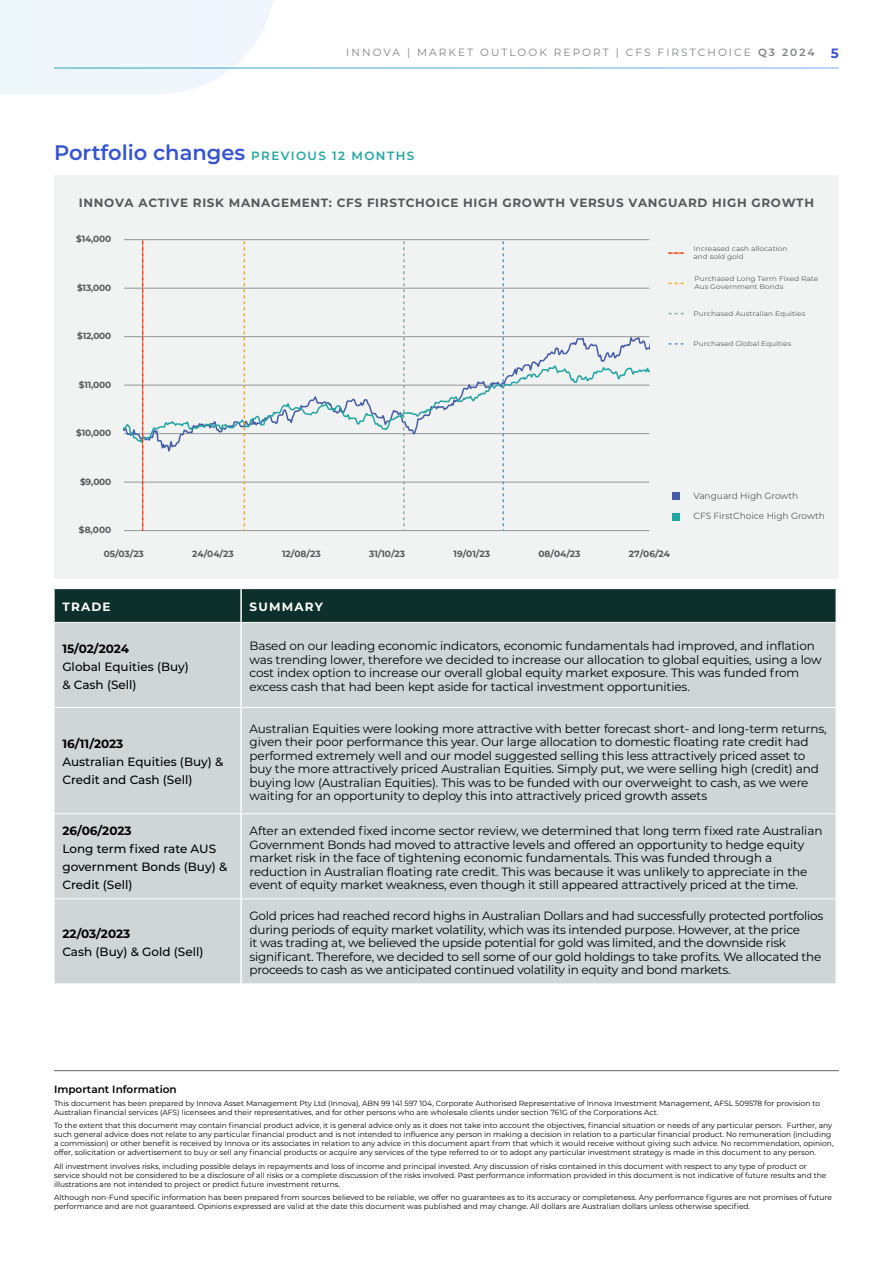
<style>
.page{position:relative;width:893px;height:1263px;background:#fff}
.page>*{position:absolute;margin:0;border:0;box-sizing:border-box;transform-origin:0 0}
.t1{font:600 21px "Montserrat";color:#3454d1}
.t2{font:12px/13.5px "Montserrat";letter-spacing:-.01em;color:#000}
.t3{font:500 12px/18px "Montserrat";color:#000}
.t4{font:700 12px "Montserrat";letter-spacing:.055em;color:#58595b}
.t5{font:700 12px "Montserrat";color:#000}
.t6{font:700 12px "Montserrat";letter-spacing:.1em;color:#fff}
.t7{font:10.5px "Montserrat";letter-spacing:.2em;color:#808284}
.t8{font:600 10.5px "Montserrat";color:#000}
.t9{font:700 9px "Montserrat";letter-spacing:-.005em;color:#58595b}
.t10{font:9px "Montserrat";color:#58595b}
.t11{font:7.5px/9px "Montserrat";color:#000}
.t12{font:6.75px/8.1px "Montserrat";color:#58595b;scale:1.1 1}
.s1{font-weight:600}
.s2{font-weight:700;font-size:13.5px;color:#3454d1}
.s3{font-size:12px;color:#22a6a3}
</style>
<div class="page">
<svg style="left:0;top:0;width:274px;height:94px"></svg>
<hr style="left:54px;top:1070px;width:785px;height:1px;background:#636466">
<div style="left:55px;top:589px;width:781px;height:33px;background:#0d302c"></div>
<div style="left:55px;top:623px;width:781px;height:360px;background:#cfd6d5"></div>
<hr style="left:55px;top:707px;width:185px;height:1px;background:#fff">
<hr style="left:242px;top:707px;width:594px;height:1px;background:#fff">
<hr style="left:55px;top:813px;width:185px;height:1px;background:#fff">
<hr style="left:242px;top:813px;width:594px;height:1px;background:#fff">
<hr style="left:55px;top:898px;width:185px;height:1px;background:#fff">
<hr style="left:242px;top:898px;width:594px;height:1px;background:#fff">
<hr style="left:240px;top:589px;width:2px;height:33px;background:#fff">
<hr style="left:240px;top:622px;width:2px;height:85px;background:#fff">
<hr style="left:240px;top:707px;width:2px;height:107px;background:#fff">
<hr style="left:240px;top:814px;width:2px;height:85px;background:#fff">
<hr style="left:240px;top:899px;width:2px;height:84px;background:#fff">
<div style="left:54px;top:175px;width:785px;height:404px;background:#f1f2f2"></div>
<svg style="left:668px;top:283px;width:16px;height:1px"></svg>
<svg style="left:668px;top:252px;width:16px;height:2px"></svg>
<svg style="left:668px;top:313px;width:16px;height:1px"></svg>
<svg style="left:668px;top:343px;width:16px;height:2px"></svg>
<hr style="left:124px;top:239px;width:525px;height:1px;background:#939598">
<div style="left:672px;top:492px;width:8px;height:8px;background:#455ca9"></div>
<div style="left:672px;top:513px;width:8px;height:8px;background:#22a6a3"></div>
<svg style="left:124px;top:240px;width:525px;height:291px"></svg>
<h3 class="t7" style="left:346px;top:48px;width:494px">INNOVA | MARKET OUTLOOK REPORT | CFS FIRSTCHOICE <span class="s1">Q3 2024</span> <span class="s2">5</span></h3>
<h1 class="t1" style="left:54px;top:143px;width:362px">Portfolio changes <span class="s3">PREVIOUS 12 MONTHS</span></h1>
<h2 class="t4" style="left:79px;top:197px;width:737px">INNOVA ACTIVE RISK MANAGEMENT: CFS FIRSTCHOICE HIGH GROWTH VERSUS VANGUARD HIGH GROWTH</h2>
<p class="t9" style="left:76px;top:235px;width:37px">$14,000</p>
<p class="t9" style="left:77px;top:283px;width:36px">$13,000</p>
<p class="t9" style="left:77px;top:332px;width:36px">$12,000</p>
<p class="t9" style="left:79px;top:380px;width:34px">$11,000</p>
<p class="t9" style="left:76px;top:429px;width:36px">$10,000</p>
<p class="t9" style="left:80px;top:477px;width:33px">$9,000</p>
<p class="t9" style="left:79px;top:526px;width:34px">$8,000</p>
<p class="t9" style="left:104px;top:549px;width:42px">05/03/23</p>
<p class="t9" style="left:192px;top:549px;width:43px">24/04/23</p>
<p class="t9" style="left:282px;top:549px;width:40px">12/08/23</p>
<p class="t9" style="left:369px;top:549px;width:38px">31/10/23</p>
<p class="t9" style="left:453px;top:549px;width:38px">19/01/23</p>
<p class="t9" style="left:538px;top:549px;width:44px">08/04/23</p>
<p class="t9" style="left:629px;top:549px;width:43px">27/06/24</p>
<p class="t12" style="left:694px;top:245px;width:87px">Increased cash allocation and sold gold</p>
<p class="t12" style="left:694px;top:275px;width:114px">Purchased Long Term Fixed Rate<br>Aus Government Bonds</p>
<p class="t12" style="left:694px;top:310px;width:103px">Purchased Australian Equities</p>
<p class="t12" style="left:694px;top:340px;width:90px">Purchased Global Equities</p>
<p class="t10" style="left:694px;top:492px;width:106px">Vanguard High Growth</p>
<p class="t10" style="left:694px;top:513px;width:133px">CFS FirstChoice High Growth</p>
<h2 class="t6" style="left:62px;top:601px;width:50px">TRADE</h2>
<h2 class="t6" style="left:250px;top:601px;width:75px">SUMMARY</h2>
<h2 class="t5" style="left:62px;top:643px;width:68px">15/02/2024</h2>
<h2 class="t3" style="left:62px;top:658px;width:128px">Global Equities (Buy) &amp; Cash (Sell)</h2>
<p class="t2" style="left:250px;top:640px;width:573px">Based on our leading economic indicators, economic fundamentals had improved, and inflation was trending lower, therefore we decided to increase our allocation to global equities, using a low cost index option to increase our overall global equity market exposure. This was funded from excess cash that had been kept aside for tactical investment opportunities.</p>
<h2 class="t5" style="left:62px;top:738px;width:62px">16/11/2023</h2>
<h2 class="t3" style="left:62px;top:754px;width:163px">Australian Equities (Buy) &amp;<br>Credit and Cash (Sell)</h2>
<h2 class="t5" style="left:62px;top:825px;width:71px">26/06/2023</h2>
<h2 class="t3" style="left:62px;top:841px;width:166px">Long term fixed rate AUS government Bonds (Buy) &amp;<br>Credit (Sell)</h2>
<h2 class="t5" style="left:62px;top:928px;width:69px">22/03/2023</h2>
<h2 class="t3" style="left:62px;top:944px;width:143px">Cash (Buy) &amp; Gold (Sell)</h2>
<p class="t2" style="left:250px;top:723px;width:579px">Australian Equities were looking more attractive with better forecast short- and long-term returns, given their poor performance this year. Our large allocation to domestic floating rate credit had performed extremely well and our model suggested selling this less attractively priced asset to buy the more attractively priced Australian Equities. Simply put, we were selling high (credit) and buying low (Australian Equities). This was to be funded with our overweight to cash, as we were waiting for an opportunity to deploy this into attractively priced growth assets</p>
<p class="t2" style="left:250px;top:825px;width:574px">After an extended fixed income sector review, we determined that long term fixed rate Australian Government Bonds had moved to attractive levels and offered an opportunity to hedge equity market risk in the face of tightening economic fundamentals. This was funded through a reduction in Australian floating rate credit. This was because it was unlikely to appreciate in the event of equity market weakness, even though it still appeared attractively priced at the time.</p>
<p class="t2" style="left:250px;top:910px;width:575px">Gold prices had reached record highs in Australian Dollars and had successfully protected portfolios during periods of equity market volatility, which was its intended purpose. However, at the price<br>it was trading at, we believed the upside potential for gold was limited, and the downside risk significant. Therefore, we decided to sell some of our gold holdings to take profits. We allocated the proceeds to cash as we anticipated continued volatility in equity and bond markets.</p>
<h3 class="t8" style="left:54px;top:1085px;width:124px">Important Information</h3>
<p class="t11" style="left:54px;top:1100px;width:767px">This document has been prepared by Innova Asset Management Pty Ltd (Innova), ABN 99 141 597 104, Corporate Authorised Representative of Innova Investment Management, AFSL 509578 for provision to<br>Australian financial services (AFS) licensees and their representatives, and for other persons who are wholesale clients under section 761G of the Corporations Act.</p>
<p class="t11" style="left:54px;top:1122px;width:781px">To the extent that this document may contain financial product advice, it is general advice only as it does not take into account the objectives, financial situation or needs of any particular person. Further, any such general advice does not relate to any particular financial product and is not intended to influence any person in making a decision in relation to a particular financial product. No remuneration (including a commission) or other benefit is received by Innova or its associates in relation to any advice in this document apart from that which it would receive without giving such advice. No recommendation, opinion, offer, solicitation or advertisement to buy or sell any financial products or acquire any services of the type referred to or to adopt any particular investment strategy is made in this document to any person.</p>
<p class="t11" style="left:54px;top:1162px;width:774px">All investment involves risks, including possible delays in repayments and loss of income and principal invested. Any discussion of risks contained in this document with respect to any type of product or service should not be considered to be a disclosure of all risks or a complete discussion of the risks involved. Past performance information provided in this document is not indicative of future results and the illustrations are not intended to project or predict future investment returns.</p>
<p class="t11" style="left:54px;top:1193px;width:779px">Although non-Fund specific information has been prepared from sources believed to be reliable, we offer no guarantees as to its accuracy or completeness. Any performance figures are not promises of future performance and are not guaranteed. Opinions expressed are valid at the date this document was published and may change. All dollars are Australian dollars unless otherwise specified.</p>
</div>
